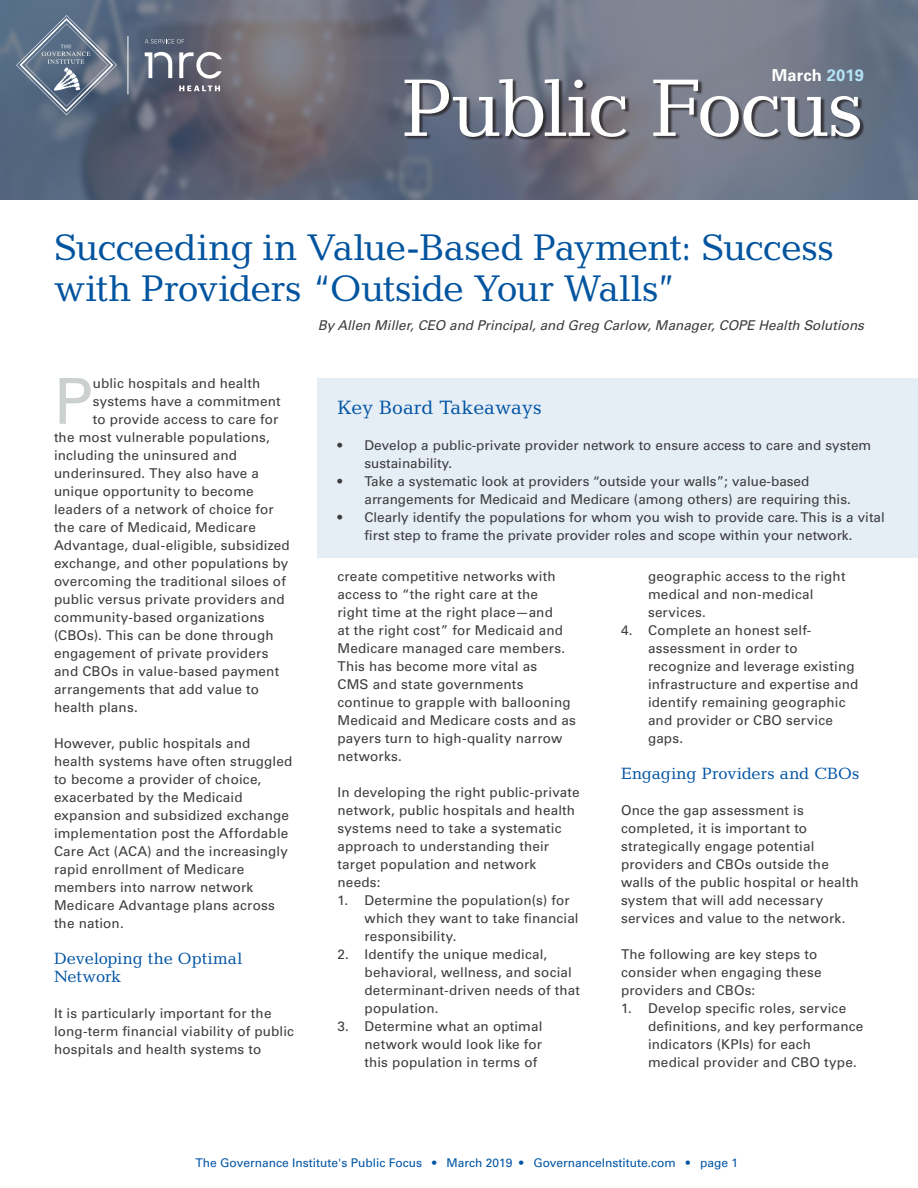
<style>
.page{position:relative;width:918px;height:1188px;background:#fff}
.page>*{position:absolute;margin:0;border:0;box-sizing:border-box;transform-origin:0 0}
.t1{font:82.5px "Candida LT";letter-spacing:-.035em;color:#fff}
.Bullet_points{font:63.3px "Univers LT Std";color:#ccd0d1}
.t2{font:37.5px/40.5px "Candida Std";letter-spacing:-.015em;color:#03549f}
.Key_board_takeaways{font:19.5px "Candida Std";color:#0054a4}
.Bullet_points-2{font:16.5px/18px "Candida Std";letter-spacing:-.005em;color:#0054a4}
.body{font:700 16.5px "Univers LT Std";letter-spacing:.01em;color:#fff}
.Bullet_points-3{font:13.5px/18px "Univers LT Std";letter-spacing:.01em;color:#3b3c3e}
.Byline{font:italic 13.5px "Univers LT Std";color:#3b3c3e}
.t3{font:12px "Univers LT Std";color:#0054a4}
.s1{color:#b3e3f6}
</style>
<div class="page">
<img style="left:0;top:0;width:918px;height:200px">
<div style="left:317px;top:378px;width:601px;height:180px;background:#e5edf5"></div>
<div style="left:405px;top:79px;width:460px;height:62px;background:#231f20;opacity:.75"></div>
<hr style="left:128px;top:36px;width:1px;height:58px;background:#fff">
<svg style="left:179px;top:86px;width:41px;height:5px"></svg>
<svg style="left:179px;top:52px;width:43px;height:27px"></svg>
<svg style="left:145px;top:52px;width:27px;height:26px"></svg>
<svg style="left:145px;top:39px;width:39px;height:5px"></svg>
<svg style="left:16px;top:15px;width:101px;height:100px;background:#68788d"></svg>
<p class="body" style="left:772px;top:65px;width:94px">March <span class="s1">2019</span></p>
<h1 class="t1" style="left:402px;top:61px;width:464px">Public Focus</h1>
<h1 class="t2" style="left:54px;top:227px;width:782px">Succeeding in Value-Based Payment: Success with Providers “Outside Your Walls”</h1>
<p class="Byline" style="left:318px;top:317px;width:551px">By Allen Miller,CEO and Principal,and Greg Carlow,Manager,COPE Health Solutions</p>
<p class="Bullet_points" style="left:54px;top:364px;width:40px">P</p>
<p class="Bullet_points-3" style="left:93px;top:374px;width:169px">ublic hospitals and health</p>
<p class="Bullet_points-3" style="left:93px;top:392px;width:190px">systems have a commitment</p>
<p class="Bullet_points-3" style="left:93px;top:410px;width:187px">to provide access to care for</p>
<p class="Bullet_points-3" style="left:54px;top:428px;width:217px">the most vulnerable populations,</p>
<p class="Bullet_points-3" style="left:54px;top:446px;width:185px">including the uninsured and</p>
<p class="Bullet_points-3" style="left:54px;top:464px;width:207px">underinsured. They also have a</p>
<p class="Bullet_points-3" style="left:54px;top:482px;width:201px">unique opportunity to become</p>
<p class="Bullet_points-3" style="left:54px;top:500px;width:221px">leaders of a network of choice for</p>
<p class="Bullet_points-3" style="left:54px;top:518px;width:203px">the care of Medicaid, Medicare</p>
<p class="Bullet_points-3" style="left:54px;top:536px;width:237px">Advantage, dual-eligible, subsidized</p>
<p class="Bullet_points-3" style="left:54px;top:554px;width:236px">exchange, and other populations by</p>
<p class="Bullet_points-3" style="left:54px;top:572px;width:233px">overcoming the traditional siloes of</p>
<p class="Bullet_points-3" style="left:54px;top:590px;width:232px">public versus private providers and</p>
<p class="Bullet_points-3" style="left:54px;top:608px;width:212px">community-based organizations</p>
<p class="Bullet_points-3" style="left:54px;top:626px;width:221px">(CBOs). This can be done through</p>
<p class="Bullet_points-3" style="left:54px;top:644px;width:216px">engagement of private providers</p>
<p class="Bullet_points-3" style="left:54px;top:662px;width:227px">and CBOs in value-based payment</p>
<p class="Bullet_points-3" style="left:54px;top:680px;width:207px">arrangements that add value to</p>
<p class="Bullet_points-3" style="left:54px;top:698px;width:85px">health plans.</p>
<p class="Bullet_points-3" style="left:54px;top:734px;width:240px">However, public hospitals and health systems have often struggled to become a provider of choice, exacerbated by the Medicaid expansion and subsidized exchange implementation post the Affordable<br>Care Act (ACA) and the increasingly rapid enrollment of Medicare members into narrow network<br>Medicare Advantage plans across the nation.</p>
<p class="Bullet_points-2" style="left:54px;top:949px;width:190px">Developing the Optimal<br>Network</p>
<p class="Bullet_points-3" style="left:54px;top:1004px;width:242px">It is particularly important for the long-term financial viability of public hospitals and health systems to</p>
<p class="Key_board_takeaways" style="left:338px;top:396px;width:206px">Key Board Takeaways</p>
<p class="Bullet_points-3" style="left:364px;top:436px;width:508px;text-indent:-27px">• Develop a public-private provider network to ensure access to care and system sustainability.</p>
<p class="Bullet_points-3" style="left:364px;top:472px;width:488px;text-indent:-27px">• Take a systematic look at providers “outside your walls”; value-based arrangements for Medicaid and Medicare (among others) are requiring this.</p>
<p class="Bullet_points-3" style="left:338px;top:508px;width:549px;text-align:center">• Clearly identify the populations for whom you wish to provide care. This is a vital first step to frame the private provider roles and scope within your network.</p>
<p class="Bullet_points-3" style="left:338px;top:568px;width:240px">create competitive networks with access to “the right care at the<br>right time at the right place—and<br>at the right cost” for Medicaid and<br>Medicare managed care members.<br>This has become more vital as<br>CMS and state governments continue to grapple with ballooning<br>Medicaid and Medicare costs and as payers turn to high-quality narrow networks.</p>
<p class="Bullet_points-3" style="left:338px;top:784px;width:244px">In developing the right public-private network, public hospitals and health systems need to take a systematic approach to understanding their target population and network needs:</p>
<p class="Bullet_points-3" style="left:364px;top:892px;width:216px;text-indent:-27px">1. Determine the population(s) for which they want to take financial responsibility.</p>
<p class="Bullet_points-3" style="left:364px;top:946px;width:217px;text-indent:-27px">2. Identify the unique medical, behavioral, wellness, and social determinant-driven needs of that population.</p>
<p class="Bullet_points-3" style="left:364px;top:1018px;width:180px;text-align:justify;text-indent:-27px">3. Determine what an optimal network would look like for this population in terms of</p>
<p class="Bullet_points-3" style="left:648px;top:568px;width:199px">geographic access to the right medical and non-medical services.</p>
<p class="Bullet_points-3" style="left:648px;top:622px;width:212px;text-indent:-27px">4. Complete an honest self&shy;assessment in order to recognize and leverage existing infrastructure and expertise and identify remaining geographic and provider or CBO service gaps.</p>
<p class="Bullet_points-2" style="left:621px;top:765px;width:240px">Engaging Providers and CBOs</p>
<p class="Bullet_points-3" style="left:621px;top:802px;width:239px">Once the gap assessment is completed, it is important to strategically engage potential providers and CBOs outside the walls of the public hospital or health system that will add necessary services and value to the network.</p>
<p class="Bullet_points-3" style="left:621px;top:946px;width:202px">The following are key steps to consider when engaging these providers and CBOs:</p>
<p class="Bullet_points-3" style="left:648px;top:1000px;width:217px;text-indent:-27px">1. Develop specific roles, service definitions, and key performance indicators (KPIs) for each medical provider and CBO type.</p>
<p class="t3" style="left:196px;top:1156px;width:544px">The Governance Institute's Public Focus • March 2019 • GovernanceInstitute.com • page 1</p>
</div>
